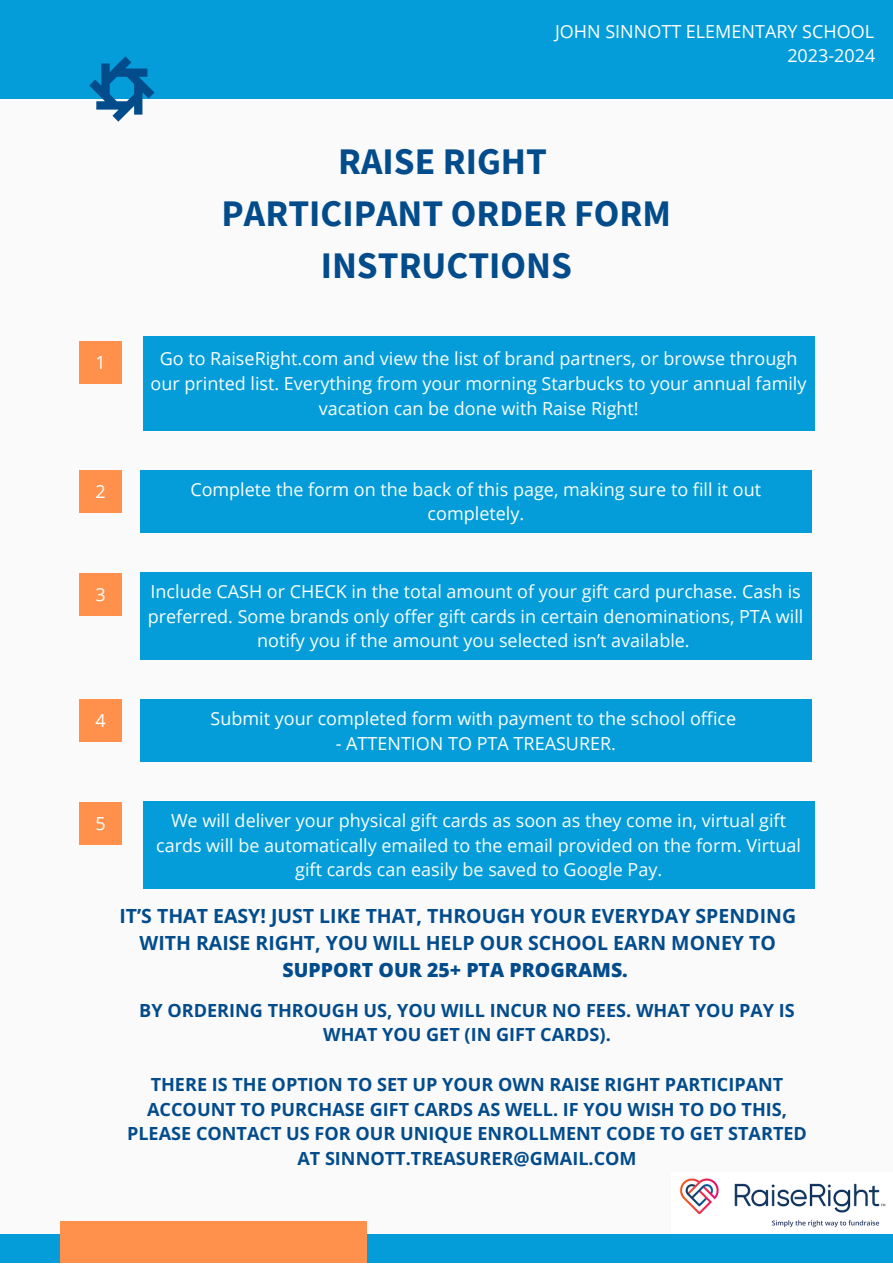
<style>
.page{position:relative;width:893px;height:1264px;background:#fff}
.page>*{position:absolute;margin:0;border:0;box-sizing:border-box;transform-origin:0 0}
.t1{font:700 37.5px/51.8px "Source Sans Pro";color:#034c8c;text-align:center}
.t2{font:700 19.5px/27px "Open Sans";color:#034c8c;text-align:center}
.t3{font:18px/24.8px "Open Sans";color:#fbfffe;text-align:center}
.t4{font:700 18px/24.8px "Open Sans";color:#034c8c;text-align:center}
.t5{font:18px "Open Sans";color:#fff}
.s1{font-weight:800}
</style>
<div class="page">
<div style="left:0;top:0;width:892px;height:1262px;background:#fafafa"></div>
<div style="left:0;top:0;width:892px;height:99px;background:#049dd9"></div>
<svg style="left:89px;top:56px;width:65px;height:66px"></svg>
<div style="left:143px;top:336px;width:671px;height:95px;background:#049dd9"></div>
<div style="left:79px;top:341px;width:43px;height:42px;background:#ff914d"></div>
<div style="left:140px;top:470px;width:671px;height:62px;background:#049dd9"></div>
<div style="left:140px;top:572px;width:671px;height:87px;background:#049dd9"></div>
<div style="left:140px;top:699px;width:671px;height:62px;background:#049dd9"></div>
<div style="left:143px;top:801px;width:671px;height:87px;background:#049dd9"></div>
<div style="left:0;top:1233px;width:892px;height:29px;background:#049dd9"></div>
<div style="left:60px;top:1221px;width:306px;height:41px;background:#ff914d"></div>
<div style="left:79px;top:470px;width:43px;height:42px;background:#ff914d"></div>
<div style="left:79px;top:573px;width:43px;height:42px;background:#ff914d"></div>
<div style="left:79px;top:699px;width:43px;height:42px;background:#ff914d"></div>
<div style="left:79px;top:802px;width:43px;height:42px;background:#ff914d"></div>
<img style="left:680px;top:1178px;width:206px;height:50px">
<p class="t5" style="left:555px;top:18px;width:320px">JOHN SINNOTT ELEMENTARY SCHOOL</p>
<p class="t5" style="left:787px;top:43px;width:89px">2023-2024</p>
<p class="t1" style="left:338px;top:135px;width:210px">RAISE RIGHT</p>
<p class="t1" style="left:222px;top:187px;width:451px">PARTICIPANT ORDER FORM<br>INSTRUCTIONS</p>
<p class="t3" style="left:95px;top:350px;width:12px">1</p>
<p class="t3" style="left:150px;top:346px;width:657px">Go to RaiseRight.com and view the list of brand partners, or browse through our printed list. Everything from your morning Starbucks to your annual family vacation can be done with Raise Right!</p>
<p class="t3" style="left:95px;top:478px;width:12px">2</p>
<p class="t3" style="left:190px;top:476px;width:572px">Complete the form on the back of this page, making sure to fill it out completely.</p>
<p class="t3" style="left:95px;top:582px;width:12px">3</p>
<p class="t3" style="left:148px;top:578px;width:657px">Include CASH or CHECK in the total amount of your gift card purchase. Cash is preferred. Some brands only offer gift cards in certain denominations, PTA will notify you if the amount you selected isn’t available.</p>
<p class="t3" style="left:95px;top:707px;width:12px">4</p>
<p class="t3" style="left:210px;top:705px;width:527px">Submit your completed form with payment to the school office</p>
<p class="t3" style="left:336px;top:730px;width:282px">- ATTENTION TO PTA TREASURER.</p>
<p class="t3" style="left:95px;top:810px;width:12px">5</p>
<p class="t3" style="left:156px;top:807px;width:646px">We will deliver your physical gift cards as soon as they come in, virtual gift cards will be automatically emailed to the email provided on the form. Virtual gift cards can easily be saved to Google Pay.</p>
<p class="t2" style="left:119px;top:901px;width:678px">IT’S THAT EASY! JUST LIKE THAT, THROUGH YOUR EVERYDAY SPENDING<br>WITH RAISE RIGHT, YOU WILL HELP OUR SCHOOL EARN MONEY TO<br><span class="s1">SUPPORT OUR 25+ PTA PROGRAMS.</span></p>
<p class="t4" style="left:139px;top:997px;width:657px">BY ORDERING THROUGH US, YOU WILL INCUR NO FEES. WHAT YOU PAY IS<br>WHAT YOU GET (IN GIFT CARDS).</p>
<p class="t4" style="left:127px;top:1071px;width:681px">THERE IS THE OPTION TO SET UP YOUR OWN RAISE RIGHT PARTICIPANT ACCOUNT TO PURCHASE GIFT CARDS AS WELL. IF YOU WISH TO DO THIS, PLEASE CONTACT US FOR OUR UNIQUE ENROLLMENT CODE TO GET STARTED AT SINNOTT.TREASURER@GMAIL.COM</p>
</div>
